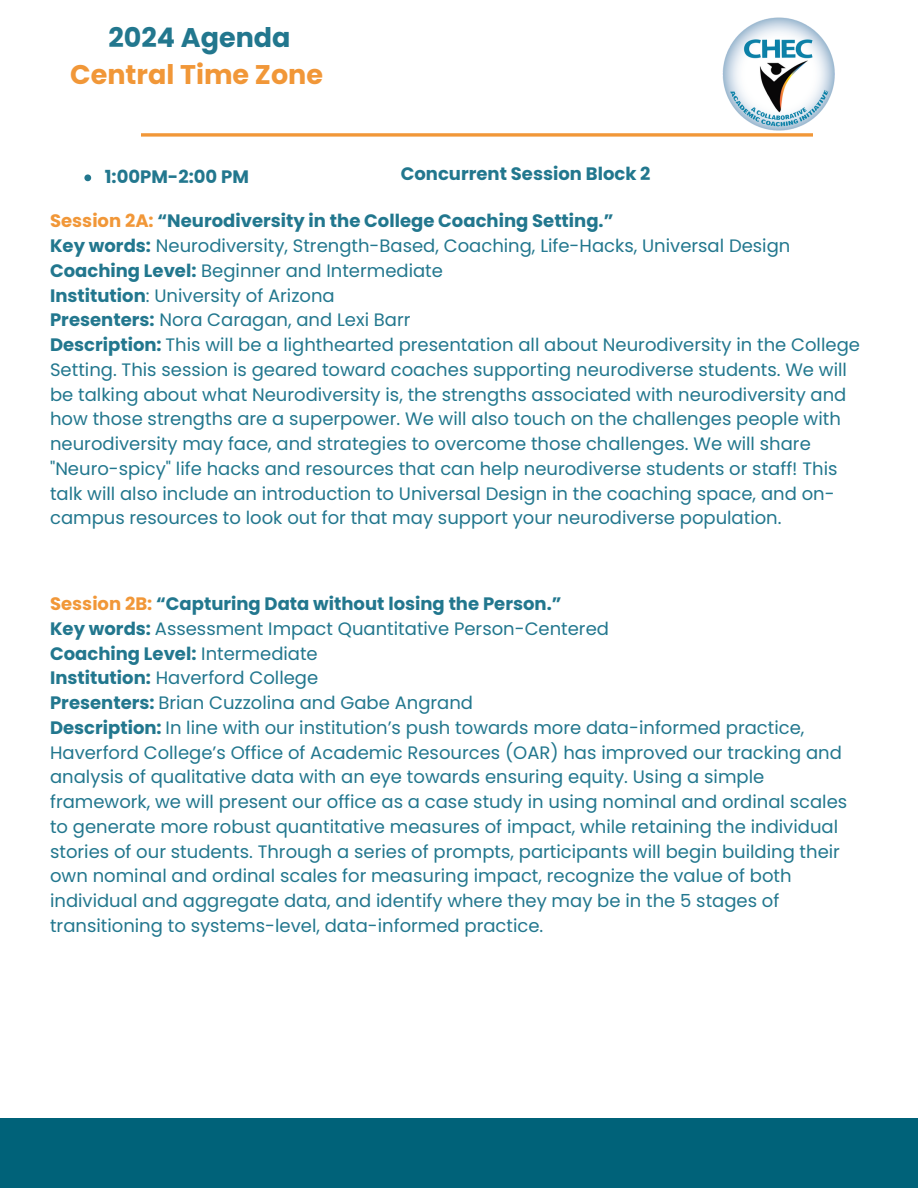
<style>
.page{position:relative;width:918px;height:1188px;background:#fff}
.page>*{position:absolute;margin:0;border:0;box-sizing:border-box;transform-origin:0 0}
.t1{font:700 27px/37.2px "Poppins";color:#f19738;text-align:center}
.t2{font:18px/24.8px "Poppins";color:#22778e}
.t3{font:700 18px "Poppins";color:#22778e}
.s1{color:#22778e}
.s2{color:#f19738}
.s3{font-weight:700}
.s4{font-weight:400}
</style>
<div class="page">
<svg style="left:141px;top:133px;width:672px;height:4px;background:#f3a656"></svg>
<div style="left:0;top:1119px;width:918px;height:69px;background:#006279"></div>
<img style="left:722px;top:17px;width:113px;height:114px">
<svg style="left:84px;top:174px;width:7px;height:7px"></svg>
<h1 class="t1" style="left:70px;top:19px;width:254px"><span class="s1">2024 Agenda<br></span>Central Time Zone</h1>
<h2 class="t3" style="left:105px;top:165px;width:145px">1:00PM-2:00 PM</h2>
<p class="t3" style="left:401px;top:161px;width:251px">Concurrent Session Block 2</p>
<p class="t3" style="left:50px;top:209px;width:565px"><span class="s2">Session 2A:</span> “Neurodiversity in the College Coaching Setting.”</p>
<p class="t2" style="left:50px;top:234px;width:742px"><span class="s3">Key words:</span> Neurodiversity, Strength-Based, Coaching, Life-Hacks, Universal Design</p>
<p class="t2" style="left:50px;top:258px;width:394px"><span class="s3">Coaching Level:</span> Beginner and Intermediate</p>
<p class="t2" style="left:50px;top:283px;width:286px"><span class="s3">Institution</span>: University of Arizona</p>
<p class="t2" style="left:50px;top:308px;width:362px"><span class="s3">Presenters:</span> Nora Caragan, and Lexi Barr</p>
<p class="t2" style="left:50px;top:333px;width:811px"><span class="s3">Description:</span> This will be a lighthearted presentation all about Neurodiversity in the College Setting. This session is geared toward coaches supporting neurodiverse students. We will be talking about what Neurodiversity is, the strengths associated with neurodiversity and how those strengths are a superpower. We will also touch on the challenges people with neurodiversity may face, and strategies to overcome those challenges. We will share "Neuro-spicy" life hacks and resources that can help neurodiverse students or staff! This talk will also include an introduction to Universal Design in the coaching space, and on&shy;campus resources to look out for that may support your neurodiverse population.</p>
<p class="t3" style="left:50px;top:591px;width:513px"><span class="s2">Session 2B:</span> “Capturing Data without losing the Person.”</p>
<p class="t2" style="left:50px;top:616px;width:560px"><span class="s3">Key words:</span> Assessment Impact Quantitative Person-Centered</p>
<p class="t3" style="left:50px;top:641px;width:269px">Coaching Level: <span class="s4">Intermediate</span></p>
<p class="t2" style="left:50px;top:666px;width:270px"><span class="s3">Institution:</span> Haverford College</p>
<p class="t2" style="left:50px;top:691px;width:425px"><span class="s3">Presenters:</span> Brian Cuzzolina and Gabe Angrand</p>
<p class="t2" style="left:50px;top:715px;width:799px"><span class="s3">Description:</span> In line with our institution’s push towards more data-informed practice, Haverford College’s Office of Academic Resources (OAR) has improved our tracking and analysis of qualitative data with an eye towards ensuring equity. Using a simple framework, we will present our office as a case study in using nominal and ordinal scales to generate more robust quantitative measures of impact, while retaining the individual stories of our students. Through a series of prompts, participants will begin building their own nominal and ordinal scales for measuring impact, recognize the value of both individual and aggregate data, and identify where they may be in the 5 stages of transitioning to systems-level, data-informed practice.</p>
</div>
